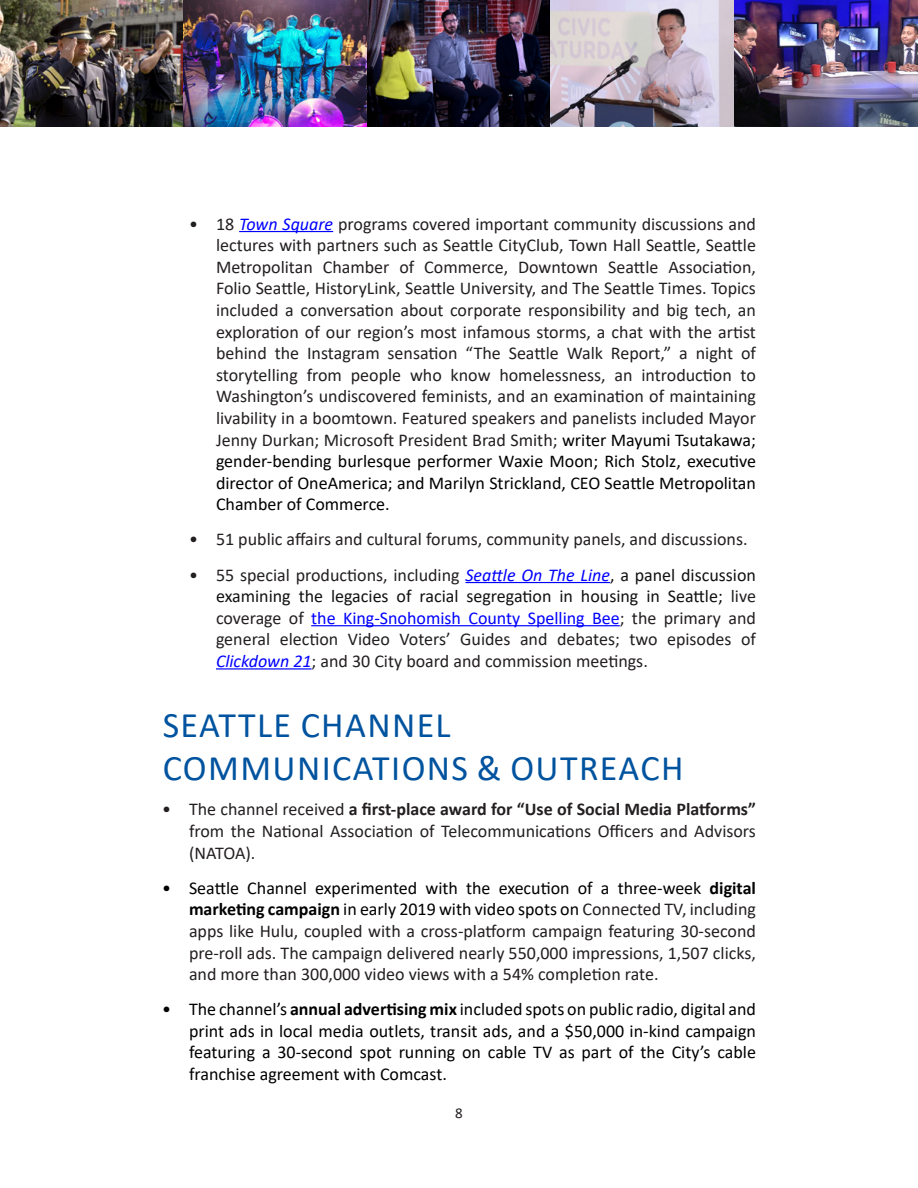
<style>
.page{position:relative;width:918px;height:1188px;background:#fff}
.page>*{position:absolute;margin:0;border:0;box-sizing:border-box;transform-origin:0 0}
.t1{font:36px/43.2px "Calibri";letter-spacing:.04em;color:#00539f}
.t2{font:18px/21.6px "Calibri";color:#231f20;text-align:justify}
.t3{font:18px/21.6px "Calibri";color:#000;text-align:justify}
.t4{font:15px "Calibri";color:#231f20}
.s1{font-style:italic;color:#00f}
.s2{color:#000}
.s3{color:#111}
.s4{color:#00f}
.s5{font-weight:700}
.s6{font-weight:700;color:#000}
</style>
<div class="page">
<hr style="left:239px;top:231px;width:94px;height:1px;background:#00f">
<hr style="left:466px;top:582px;width:144px;height:1px;background:#00f">
<hr style="left:311px;top:625px;width:309px;height:1px;background:#00f">
<hr style="left:216px;top:668px;width:96px;height:2px;background:#00f">
<img style="left:0;top:0;width:918px;height:127px">
<p class="t2" style="left:216px;top:212px;width:542px;text-indent:-27px">• 18 <span class="s1">Town Square</span> programs covered important community discussions and lectures with partners such as Seattle CityClub, Town Hall Seattle, Seattle Metropolitan Chamber of Commerce, Downtown Seattle Association, Folio Seattle, HistoryLink, Seattle University, and The Seattle Times. Topics included a conversation about corporate responsibility and big tech, an exploration of our region’s most infamous storms, a chat with the artist behind the Instagram sensation “The Seattle Walk Report,” a night of storytelling from people who know homelessness, an introduction to Washington’s undiscovered feminists, and an examination of maintaining livability in a boomtown. Featured speakers and panelists included Mayor Jenny Durkan; Microsoft President Brad Smith; <span class="s2">writer Mayumi Tsutakawa; gender-bending burlesque performer Waxie Moon; Rich Stolz, executive director of OneAmerica; and Marilyn Strickland, CEO Seattle Metropolitan Chamber of Commerce.</span></p>
<p class="t2" style="left:189px;top:528px;width:560px">• 51 public affairs and cultural forums, community panels, and discussions.</p>
<p class="t2" style="left:216px;top:563px;width:542px;text-indent:-27px">• 55 special productions, including <span class="s1">Seattle On The Line</span><span class="s3">, a panel discussion examining the legacies of racial segregation in housing in Seattle;</span> live coverage of <span class="s4">the King-Snohomish County Spelling Bee</span>; the primary and general election Video Voters’ Guides and debates; two episodes of <span class="s1">Clickdown 21</span>; and 30 City board and commission meetings.</p>
<h3 class="t1" style="left:163px;top:703px;width:522px">SEATTLE CHANNEL<br>COMMUNICATIONS &amp; OUTREACH</h3>
<p class="t2" style="left:189px;top:798px;width:569px;text-indent:-27px">• The channel received <span class="s5">a first-place award for “Use of Social Media Platforms” </span>from the National Association of Telecommunications Officers and Advisors (NATOA).</p>
<p class="t2" style="left:189px;top:876px;width:569px;text-indent:-27px"><span class="s2">• Seattle Channel experimented with the execution of a three-week</span> <span class="s6">digital marketing campaign</span> <span class="s2">in early 2019 with video spots on</span> Connected TV, including apps like Hulu, coupled with a cross-platform campaign featuring 30-second pre-roll ads. The campaign delivered nearly 550,000 impressions, 1,507 clicks, and more than 300,000 video views with a 54% completion rate.</p>
<p class="t3" style="left:189px;top:998px;width:568px;text-indent:-27px">• The channel’s <span class="s5">annual advertising mix</span> included spots on public radio, digital and print ads in local media outlets, transit ads, and a $50,000 in-kind campaign featuring a 30-second spot running on cable TV as part of the City’s cable franchise agreement with Comcast.</p>
<p class="t4" style="left:455px;top:1103px;width:9px">8</p>
</div>
